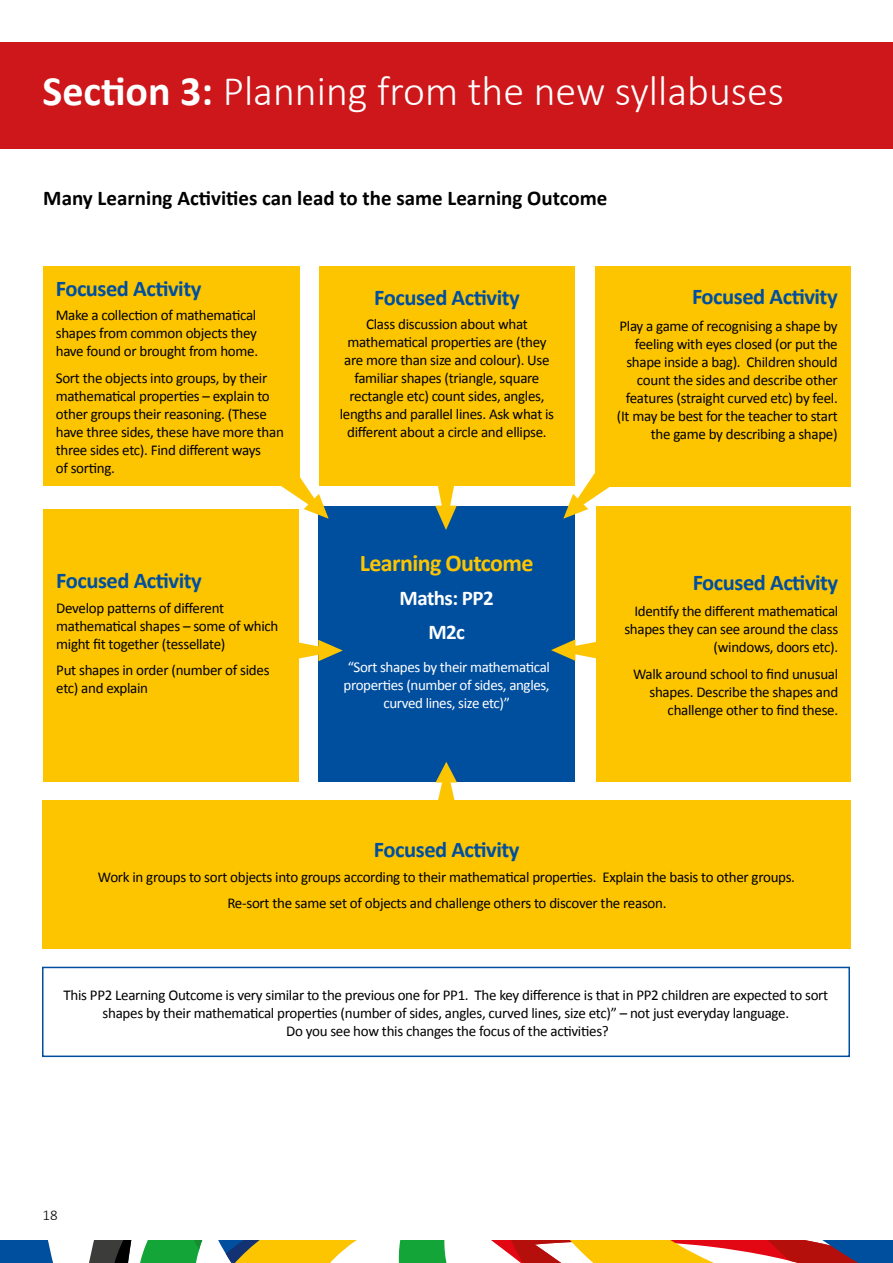
<style>
.page{position:relative;width:893px;height:1263px;background:#fff}
.page>*{position:absolute;margin:0;border:0;box-sizing:border-box;transform-origin:0 0}
.t1{font:300 42px "Calibri";color:#fff}
.t2{font:700 24px "Calibri";letter-spacing:-.025em;color:#fdc500}
.t3{font:700 22.5px "Calibri";letter-spacing:-.02em;color:#004f9f}
.t4{font:700 21px "Calibri";color:#000}
.t5{font:700 21px/33.8px "Calibri";letter-spacing:-.025em;color:#fff;text-align:center}
.t6{font:15px/18px "Calibri";letter-spacing:-.02em;color:#000}
.t7{font:15px/18px "Calibri";letter-spacing:-.025em;color:#fff;text-align:center}
.t8{font:300 15px "Calibri";color:#000}
.s1{font-weight:700}
</style>
<div class="page">
<svg style="left:0;top:1240px;width:892px;height:23px"></svg>
<div style="left:596px;top:506px;width:255px;height:276px;background:#fdc500"></div>
<div style="left:43px;top:509px;width:256px;height:273px;background:#fdc500"></div>
<div style="left:319px;top:266px;width:256px;height:220px;background:#fdc500"></div>
<div style="left:318px;top:506px;width:257px;height:276px;background:#004f9f"></div>
<svg style="left:435px;top:486px;width:22px;height:44px"></svg>
<svg style="left:299px;top:640px;width:44px;height:21px"></svg>
<svg style="left:551px;top:639px;width:45px;height:22px"></svg>
<div style="left:43px;top:266px;width:256px;height:220px;background:#fdc500"></div>
<div style="left:595px;top:266px;width:255px;height:221px;background:#fdc500"></div>
<svg style="left:563px;top:473px;width:47px;height:46px"></svg>
<svg style="left:281px;top:470px;width:48px;height:49px"></svg>
<div style="left:43px;top:800px;width:808px;height:148px;background:#fdc500"></div>
<svg style="left:436px;top:762px;width:21px;height:38px"></svg>
<div style="left:42px;top:967px;width:808px;height:90px;border:2px solid #004f9f"></div>
<div style="left:0;top:43px;width:892px;height:106px;background:#cd171a"></div>
<h1 class="t1" style="left:43px;top:74px;width:743px"><span class="s1">Section 3:</span> Planning from the new syllabuses</h1>
<h3 class="t4" style="left:43px;top:185px;width:565px">Many Learning Activities can lead to the same Learning Outcome</h3>
<h3 class="t3" style="left:56px;top:274px;width:147px">Focused Activity</h3>
<p class="t6" style="left:56px;top:306px;width:204px">Make a collection of mathematical shapes from common objects they have found or brought from home.</p>
<p class="t6" style="left:56px;top:369px;width:230px">Sort the objects into groups, by their mathematical properties – explain to other groups their reasoning. (These have three sides, these have more than three sides etc). Find different ways<br>of sorting.</p>
<h3 class="t3" style="left:374px;top:283px;width:147px">Focused Activity</h3>
<p class="t6" style="left:340px;top:315px;width:216px;text-align:center">Class discussion about what mathematical properties are (they are more than size and colour). Use familiar shapes (triangle, square rectangle etc) count sides, angles, lengths and parallel lines. Ask what is different about a circle and ellipse.</p>
<h3 class="t3" style="left:692px;top:283px;width:147px">Focused Activity</h3>
<p class="t6" style="left:617px;top:317px;width:222px;text-align:right">Play a game of recognising a shape by feeling with eyes closed (or put the shape inside a bag). Children should count the sides and describe other features (straight curved etc) by feel. (It may be best for the teacher to start the game by describing a shape)</p>
<h3 class="t3" style="left:56px;top:567px;width:147px">Focused Activity</h3>
<p class="t6" style="left:56px;top:599px;width:224px">Develop patterns of different mathematical shapes – some of which might fit together (tessellate)</p>
<p class="t6" style="left:56px;top:661px;width:215px">Put shapes in order (number of sides etc) and explain</p>
<h2 class="t2" style="left:360px;top:548px;width:175px">Learning Outcome</h2>
<h3 class="t5" style="left:400px;top:581px;width:96px">Maths: PP2<br>M2c</h3>
<p class="t7" style="left:344px;top:658px;width:208px">“Sort shapes by their mathematical properties (number of sides, angles, curved lines, size etc)”</p>
<h3 class="t3" style="left:693px;top:568px;width:147px">Focused Activity</h3>
<p class="t6" style="left:624px;top:602px;width:215px;text-align:right">Identify the different mathematical shapes they can see around the class (windows, doors etc).</p>
<p class="t6" style="left:633px;top:665px;width:207px;text-align:right">Walk around school to find unusual shapes. Describe the shapes and challenge other to find these.</p>
<h3 class="t3" style="left:374px;top:836px;width:147px">Focused Activity</h3>
<p class="t6" style="left:98px;top:863px;width:699px;line-height:26.5px;text-align:center">Work in groups to sort objects into groups according to their mathematical properties. Explain the basis to other groups.<br>Re-sort the same set of objects and challenge others to discover the reason.</p>
<p class="t6" style="left:64px;top:985px;width:766px;text-align:center">This PP2 Learning Outcome is very similar to the previous one for PP1. The key difference is that in PP2 children are expected to sort shapes by their mathematical properties (number of sides, angles, curved lines, size etc)” – not just everyday language.<br>Do you see how this changes the focus of the activities?</p>
<p class="t8" style="left:43px;top:1209px;width:17px">18</p>
</div>
